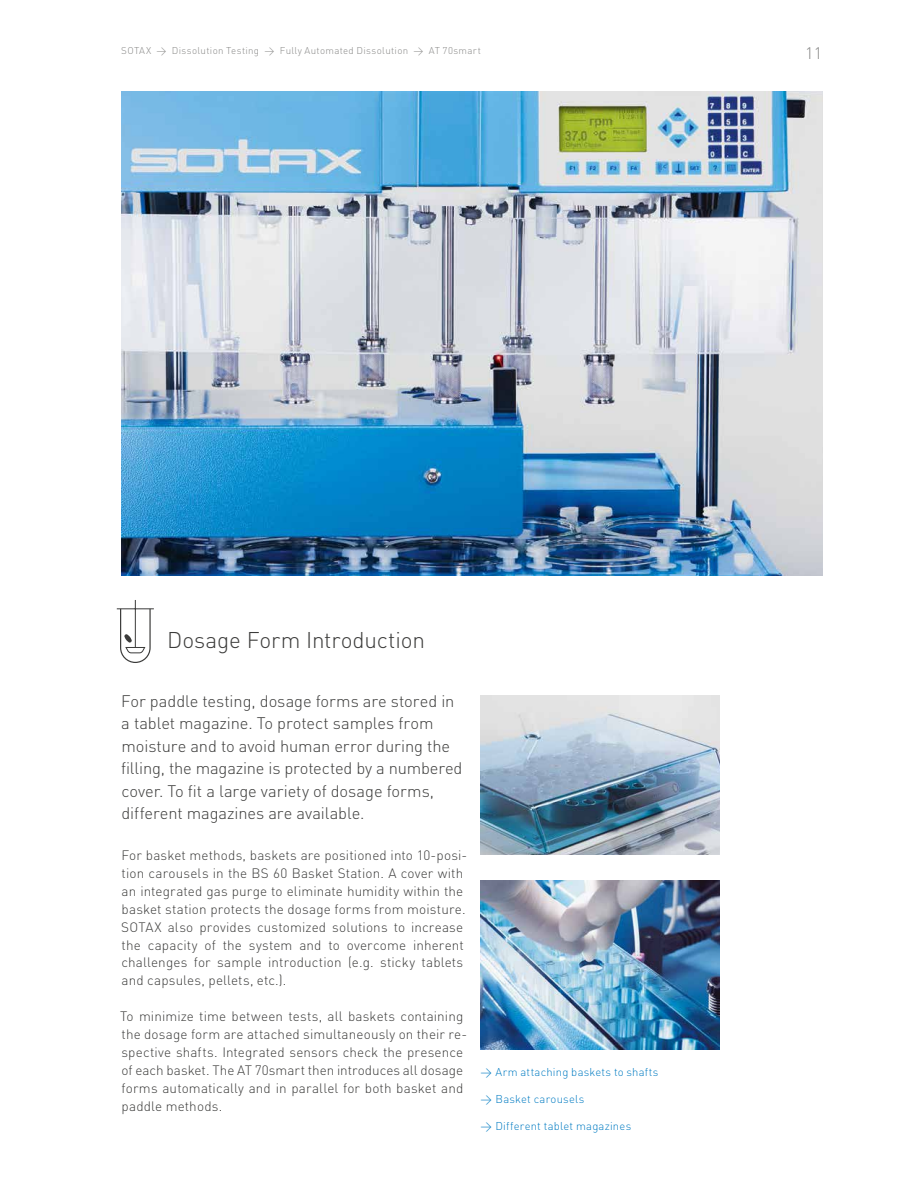
<style>
.page{position:relative;width:918px;height:1188px;background:#fff}
.page>*{position:absolute;margin:0;border:0;box-sizing:border-box;transform-origin:0 0}
.t1{font:300 22.5px "DIN";letter-spacing:-.005em;color:#3b3b3a}
.t2{font:300 16.5px/22.5px "DIN";letter-spacing:-.005em;color:#3b3b3a}
.t3{font:300 16.5px "DIN";color:#878786}
.t4{font:300 13.5px/18px "DIN";letter-spacing:.01em;color:#3b3b3a}
.t5{font:300 11.25px "DIN";letter-spacing:.02em;color:#007bc2}
.t6{font:300 9.75px "DIN";letter-spacing:.035em;color:#878786}
</style>
<div class="page">
<img style="left:121px;top:92px;width:702px;height:483px">
<img style="left:481px;top:695px;width:239px;height:160px">
<img style="left:481px;top:880px;width:239px;height:169px">
<hr style="left:117px;top:608px;width:37px;height:1px;background:#3b3b3a">
<hr style="left:135px;top:600px;width:1px;height:47px;background:#3b3b3a">
<svg style="left:119px;top:608px;width:32px;height:55px"></svg>
<p class="t6" style="left:121px;top:44px;width:361px">SOTAX &gt; Dissolution Testing &gt; Fully Automated Dissolution &gt; AT 70smart</p>
<p class="t3" style="left:805px;top:42px;width:19px">11</p>
<h1 class="t1" style="left:167px;top:626px;width:259px">Dosage Form Introduction</h1>
<p class="t2" style="left:121px;top:689px;width:343px">For paddle testing, dosage forms are stored in a tablet magazine. To protect samples from moisture and to avoid human error during the filling, the magazine is protected by a numbered cover. To fit a large variety of dosage forms, different magazines are available.</p>
<p class="t4" style="left:121px;top:846px;width:348px">For basket methods, baskets are positioned into 10-posi&shy;tion carousels in the BS 60 Basket Station. A cover with an integrated gas purge to eliminate humidity within the basket station protects the dosage forms from moisture.<br>SOTAX also provides customized solutions to increase the capacity of the system and to overcome inherent challenges for sample introduction (e.g. sticky tablets and capsules, pellets, etc.).</p>
<p class="t4" style="left:120px;top:1008px;width:349px">To minimize time between tests, all baskets containing the dosage form are attached simultaneously on their re&shy;spective shafts. Integrated sensors check the presence of each basket. The AT 70smart then introduces all dosage forms automatically and in parallel for both basket and paddle methods.</p>
<p class="t5" style="left:481px;top:1065px;width:179px">&gt; Arm attaching baskets to shafts</p>
<p class="t5" style="left:481px;top:1092px;width:105px">&gt; Basket carousels</p>
<p class="t5" style="left:481px;top:1119px;width:152px">&gt; Different tablet magazines</p>
</div>
